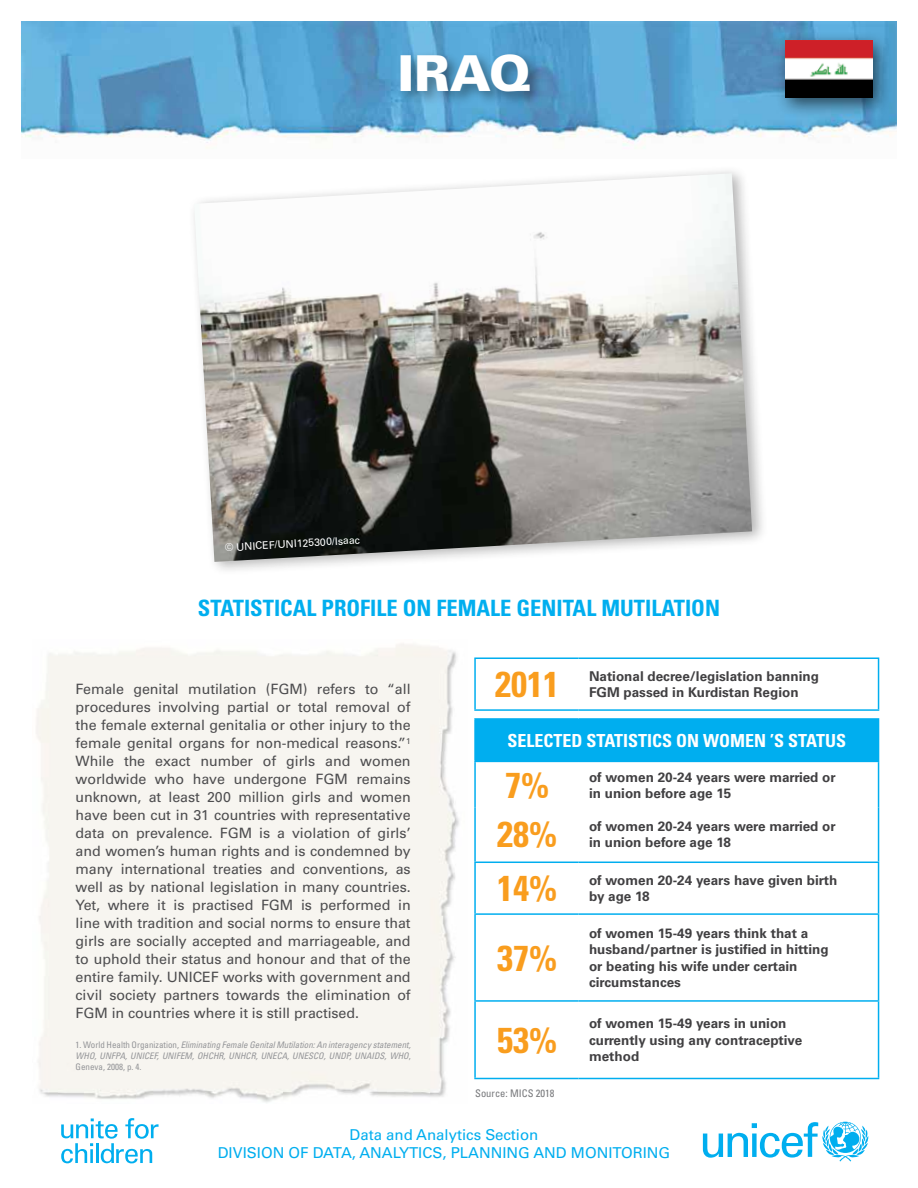
<style>
.page{position:relative;width:918px;height:1188px;background:#fff}
.page>*{position:absolute;margin:0;border:0;box-sizing:border-box;transform-origin:0 0}
.t1{font:900 49.5px "Univers LT Std";color:#fff}
.t2{font:700 condensed 36px "Univers LT Std";color:#f99d1e}
.t3{font:700 condensed 22.5px "Univers LT Std";color:#00aeef}
.t4{font:700 condensed 18px "Univers LT Std";color:#fff}
.t5{font:15px/18px "Univers LT Std";color:#00aeef;text-align:center}
.t6{font:14.25px/18px "Univers LT Std";letter-spacing:-.005em;color:#4d4d4f;text-align:justify}
.t7{font:700 13.5px/16.2px "Univers LT Std";color:#414042}
.t8{font:10.5px "Univers LT Std";color:#fff}
.t9{font:condensed 10.5px "Univers LT Std";color:#77787b}
.t10{font:italic condensed 9px/10.8px "Univers LT Std";color:#949598;text-align:justify}
.s1{font-style:normal}
</style>
<div class="page">
<div style="left:188px;top:165px;width:581px;height:411px;background:#000;opacity:.3"></div>
<img style="left:194px;top:173px;width:558px;height:389px">
<img style="left:21px;top:21px;width:876px;height:128px">
<img style="left:36px;top:643px;width:423px;height:460px">
<div style="left:475px;top:719px;width:404px;height:42px;background:#00aeef"></div>
<hr style="left:474px;top:718px;width:105px;height:2px;background:#00aeef">
<hr style="left:474px;top:720px;width:2px;height:41px;background:#00aeef">
<hr style="left:579px;top:718px;width:300px;height:2px;background:#00aeef">
<hr style="left:474px;top:761px;width:105px;height:1px;background:#00aeef">
<hr style="left:474px;top:762px;width:2px;height:45px;background:#00aeef">
<hr style="left:579px;top:761px;width:300px;height:1px;background:#00aeef">
<hr style="left:878px;top:762px;width:1px;height:45px;background:#00aeef">
<hr style="left:474px;top:807px;width:2px;height:55px;background:#00aeef">
<hr style="left:878px;top:807px;width:1px;height:55px;background:#00aeef">
<hr style="left:474px;top:862px;width:105px;height:1px;background:#00aeef">
<hr style="left:474px;top:863px;width:2px;height:50px;background:#00aeef">
<hr style="left:579px;top:862px;width:300px;height:1px;background:#00aeef">
<hr style="left:878px;top:863px;width:1px;height:50px;background:#00aeef">
<hr style="left:474px;top:913px;width:105px;height:2px;background:#00aeef">
<hr style="left:474px;top:915px;width:2px;height:85px;background:#00aeef">
<hr style="left:579px;top:913px;width:300px;height:2px;background:#00aeef">
<hr style="left:878px;top:915px;width:1px;height:85px;background:#00aeef">
<hr style="left:474px;top:1000px;width:105px;height:2px;background:#00aeef">
<hr style="left:474px;top:1002px;width:2px;height:76px;background:#00aeef">
<hr style="left:579px;top:1000px;width:300px;height:2px;background:#00aeef">
<hr style="left:878px;top:1002px;width:1px;height:76px;background:#00aeef">
<hr style="left:474px;top:1078px;width:105px;height:1px;background:#00aeef">
<hr style="left:579px;top:1078px;width:300px;height:1px;background:#00aeef">
<div style="left:396px;top:50px;width:149px;height:57px;background:#000;opacity:.4"></div>
<div style="left:775px;top:31px;width:117px;height:88px;background:#000;opacity:.6"></div>
<img style="left:786px;top:40px;width:86px;height:58px">
<hr style="left:474px;top:657px;width:105px;height:2px;background:#00aeef">
<hr style="left:474px;top:659px;width:2px;height:50px;background:#00aeef">
<hr style="left:579px;top:657px;width:300px;height:2px;background:#00aeef">
<hr style="left:878px;top:659px;width:1px;height:50px;background:#00aeef">
<hr style="left:474px;top:709px;width:105px;height:2px;background:#00aeef">
<hr style="left:579px;top:709px;width:300px;height:2px;background:#00aeef">
<svg style="left:61px;top:1118px;width:98px;height:45px"></svg>
<svg style="left:703px;top:1122px;width:165px;height:39px"></svg>
<h1 class="t1" style="left:398px;top:43px;width:134px">IRAQ</h1>
<p class="t8" style="left:225px;top:541px;width:137px;rotate:-3deg">© UNICEF/UNI125300/Isaac</p>
<h3 class="t3" style="left:198px;top:594px;width:524px">STATISTICAL PROFILE ON FEMALE GENITAL MUTILATION</h3>
<p class="t6" style="left:76px;top:681px;width:337px">Female genital mutilation (FGM) refers to “all procedures involving partial or total removal of the female external genitalia or other injury to the female genital organs for non-medical reasons.”<sup>1<br></sup>While the exact number of girls and women worldwide who have undergone FGM remains unknown, at least 200 million girls and women have been cut in 31 countries with representative data on prevalence. FGM is a violation of girls’ and women’s human rights and is condemned by many international treaties and conventions, as well as by national legislation in many countries.<br>Yet, where it is practised FGM is performed in line with tradition and social norms to ensure that girls are socially accepted and marriageable, and to uphold their status and honour and that of the entire family. UNICEF works with government and civil society partners towards the elimination of FGM in countries where it is still practised.</p>
<p class="t10" style="left:76px;top:1040px;width:337px"><span class="s1">1. World Health Organization,</span> Eliminating Female Genital Mutilation: An interagency statement, WHO, UNFPA, UNICEF, UNIFEM, OHCHR, UNHCR, UNECA, UNESCO, UNDP, UNAIDS, WHO<span class="s1">, Geneva, 2008, p. 4.</span></p>
<h2 class="t2" style="left:495px;top:662px;width:65px">2011</h2>
<p class="t7" style="left:589px;top:668px;width:231px">National decree/legislation banning<br>FGM passed in Kurdistan Region</p>
<p class="t4" style="left:507px;top:729px;width:340px">SELECTED STATISTICS ON WOMEN ’S STATUS</p>
<h2 class="t2" style="left:505px;top:763px;width:45px">7%</h2>
<p class="t7" style="left:589px;top:769px;width:248px">of women 20-24 years were married or in union before age 15</p>
<h2 class="t2" style="left:497px;top:813px;width:61px">28%</h2>
<p class="t7" style="left:589px;top:818px;width:248px">of women 20-24 years were married or in union before age 18</p>
<h2 class="t2" style="left:497px;top:866px;width:61px">14%</h2>
<p class="t7" style="left:589px;top:872px;width:250px">of women 20-24 years have given birth by age 18</p>
<h2 class="t2" style="left:497px;top:936px;width:61px">37%</h2>
<p class="t7" style="left:589px;top:925px;width:241px">of women 15-49 years think that a husband/partner is justified in hitting or beating his wife under certain circumstances</p>
<h2 class="t2" style="left:497px;top:1018px;width:61px">53%</h2>
<p class="t7" style="left:589px;top:1016px;width:215px">of women 15-49 years in union currently using any contraceptive method</p>
<p class="t9" style="left:475px;top:1086px;width:81px">Source: MICS 2018</p>
<p class="t5" style="left:218px;top:1125px;width:454px">Data and Analytics Section<br>DIVISION OF DATA, ANALYTICS, PLANNING AND MONITORING</p>
</div>
